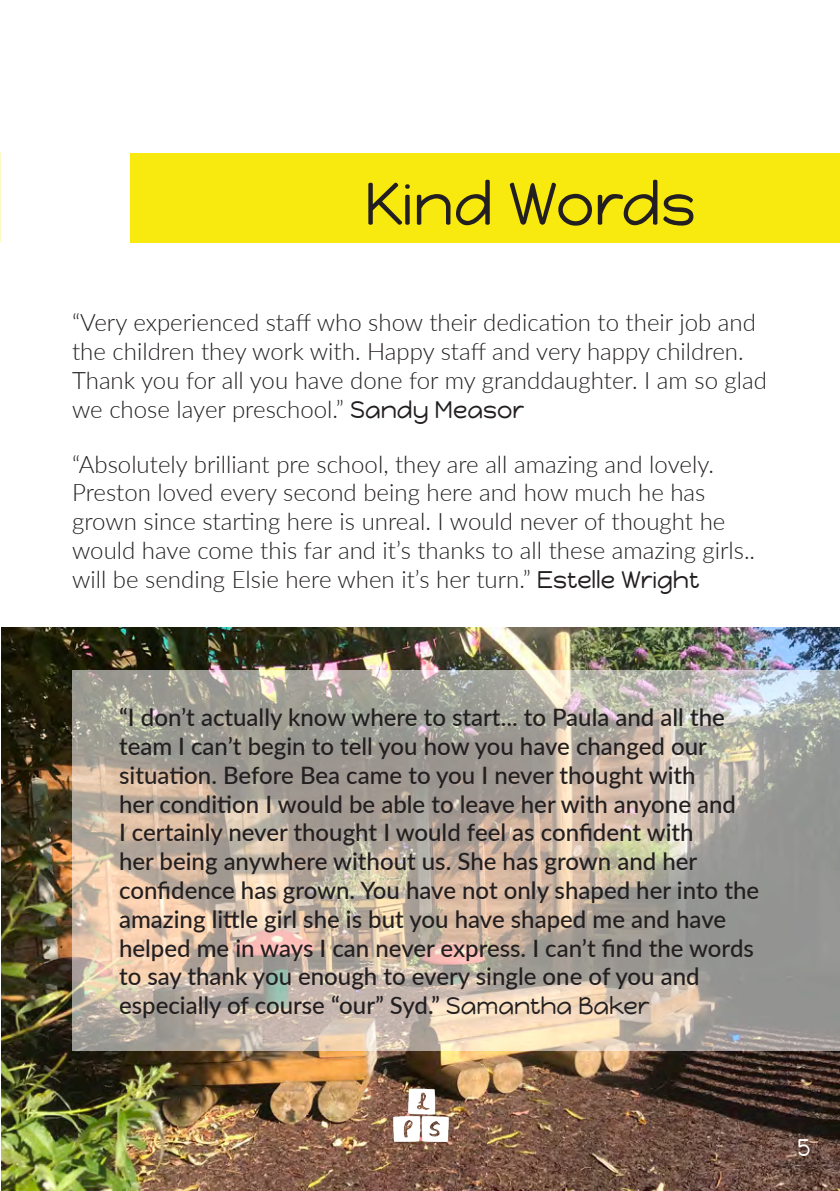
<style>
.page{position:relative;width:840px;height:1191px;background:#fff}
.page>*{position:absolute;margin:0;border:0;box-sizing:border-box;transform-origin:0 0}
.t1{font:60px "Happy Monkey";color:#231f20}
.t2{font:500 24px/28.8px "Lato";color:#231f20}
.t3{font:300 24px/28.8px "Lato";color:#231f20}
.t4{font:24px "Happy Monkey";color:#fff}
.s1{font-family:"Happy Monkey";font-weight:400}
</style>
<div class="page">
<img style="left:2px;top:627px;width:837px;height:564px">
<div style="left:131px;top:153px;width:708px;height:89px;background:#f8e90e"></div>
<svg style="left:72px;top:670px;width:767px;height:380px;background:#baafa3"></svg>
<img style="left:387px;top:1081px;width:66px;height:66px">
<p class="t1" style="left:364px;top:168px;width:333px">Kind Words</p>
<p class="t3" style="left:72px;top:307px;width:696px">“Very experienced staff who show their dedication to their job and the children they work with. Happy staff and very happy children.<br>Thank you for all you have done for my granddaughter. I am so glad we chose layer preschool.” <span class="s1">Sandy Measor</span></p>
<p class="t3" style="left:72px;top:449px;width:684px">“Absolutely brilliant pre school, they are all amazing and lovely.<br>Preston loved every second being here and how much he has grown since starting here is unreal. I would never of thought he would have come this far and it’s thanks to all these amazing girls.. will be sending Elsie here when it’s her turn.” <span class="s1">Estelle Wright</span></p>
<p class="t2" style="left:119px;top:702px;width:641px">“I don’t actually know where to start... to Paula and all the team I can’t begin to tell you how you have changed our situation. Before Bea came to you I never thought with<br>her condition I would be able to leave her with anyone and<br>I certainly never thought I would feel as confident with<br>her being anywhere without us. She has grown and her confidence has grown. You have not only shaped her into the amazing little girl she is but you have shaped me and have helped me in ways I can never express. I can’t find the words to say thank you enough to every single one of you and especially of course “our” Syd.” <span class="s1">Samantha Baker</span></p>
<p class="t4" style="left:796px;top:1133px;width:15px">5</p>
</div>
